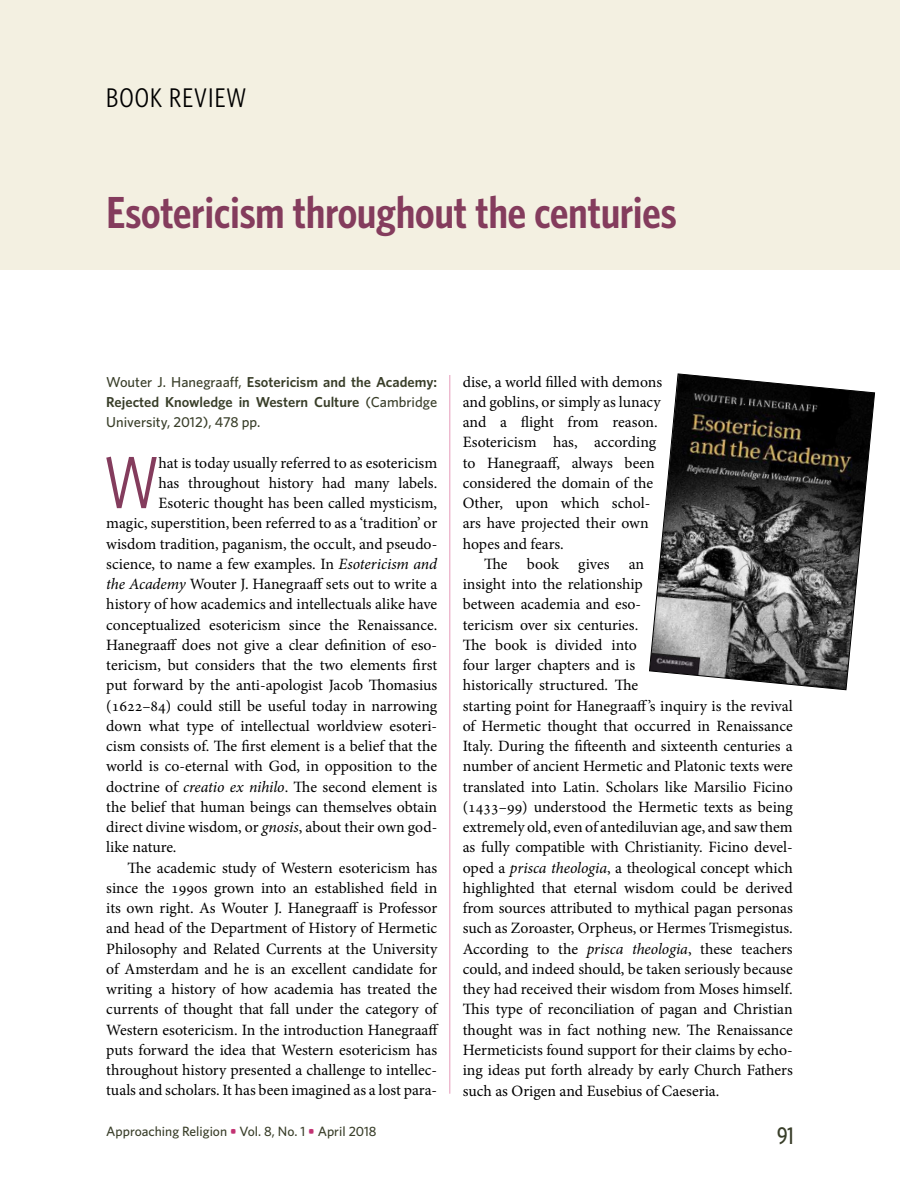
<style>
.page{position:relative;width:900px;height:1200px;background:#fff}
.page>*{position:absolute;margin:0;border:0;box-sizing:border-box;transform-origin:0 0}
.t1{font:73.95px "Whitney Condensed";color:#843c5d}
.t2{font:600 45px "Whitney Condensed";color:#843c5d}
.t3{font:27px "Whitney Condensed";letter-spacing:.04em;color:#000}
.t4{font:500 24px "Whitney Condensed";color:#393e29}
.t5{font:15.75px/20.2px "Minion Pro";color:#000}
.t6{font:600 14.4px/20.2px "Whitney";color:#393e29;text-align:justify}
.t7{font:500 13.5px "Whitney";color:#393e29}
.s1{font-weight:500}
.s2{font-style:italic}
.s3{font-weight:700;color:#c23272}
</style>
<div class="page">
<hr style="left:450px;top:375px;width:1px;height:719px;background:#e69cba">
<div style="left:0;top:0;width:900px;height:270px;background:#f3f0e1"></div>
<svg style="left:649px;top:374px;width:226px;height:316px"></svg>
<h3 class="t3" style="left:106px;top:81px;width:141px">BOOK REVIEW</h3>
<h2 class="t2" style="left:106px;top:184px;width:572px">Esotericism throughout the centuries</h2>
<p class="t6" style="left:106px;top:371px;width:332px"><span class="s1">Wouter J. Hanegraaff,</span> Esotericism and the Academy:<br>Rejected Knowledge in Western Culture <span class="s1">(Cambridge University, 2012), 478 pp.</span></p>
<h1 class="t1" style="left:104px;top:438px;width:55px">W</h1>
<p class="t5" style="left:158px;top:452px;width:280px">hat is today usually referred to as esotericism</p>
<p class="t5" style="left:158px;top:473px;width:280px">has throughout history had many labels.</p>
<p class="t5" style="left:158px;top:493px;width:280px">Esoteric thought has been called mysticism,</p>
<p class="t5" style="left:106px;top:513px;width:332px">magic, superstition, been referred to as a ‘tradition’ or</p>
<p class="t5" style="left:106px;top:533px;width:332px">wisdom tradition, paganism, the occult, and pseudo-</p>
<p class="t5" style="left:106px;top:554px;width:332px">science, to name a few examples. In <span class="s2">Esotericism and</span></p>
<p class="t5" style="left:106px;top:574px;width:332px"><span class="s2">the Academy</span> Wouter J. Hanegraaff sets out to write a</p>
<p class="t5" style="left:106px;top:594px;width:332px">history of how academics and intellectuals alike have</p>
<p class="t5" style="left:106px;top:614px;width:332px">conceptualized esotericism since the Renaissance.</p>
<p class="t5" style="left:106px;top:635px;width:332px">Hanegraaff does not give a clear definition of eso-</p>
<p class="t5" style="left:106px;top:655px;width:332px">tericism, but considers that the two elements first</p>
<p class="t5" style="left:106px;top:675px;width:332px">put forward by the anti-apologist Jacob Thomasius</p>
<p class="t5" style="left:106px;top:695px;width:332px">(1622–84) could still be useful today in narrowing</p>
<p class="t5" style="left:106px;top:716px;width:332px">down what type of intellectual worldview esoteri-</p>
<p class="t5" style="left:106px;top:736px;width:332px">cism consists of. The first element is a belief that the</p>
<p class="t5" style="left:106px;top:756px;width:332px">world is co-eternal with God, in opposition to the</p>
<p class="t5" style="left:106px;top:777px;width:332px">doctrine of <span class="s2">creatio ex nihilo</span>. The second element is</p>
<p class="t5" style="left:106px;top:797px;width:332px">the belief that human beings can themselves obtain</p>
<p class="t5" style="left:106px;top:817px;width:332px">direct divine wisdom, or <span class="s2">gnosis</span>, about their own god-</p>
<p class="t5" style="left:106px;top:837px;width:72px">like nature.</p>
<p class="t5" style="left:128px;top:858px;width:311px">The academic study of Western esotericism has</p>
<p class="t5" style="left:106px;top:878px;width:332px">since the 1990s grown into an established field in</p>
<p class="t5" style="left:106px;top:898px;width:332px">its own right. As Wouter J. Hanegraaff is Professor</p>
<p class="t5" style="left:106px;top:918px;width:332px">and head of the Department of History of Hermetic</p>
<p class="t5" style="left:106px;top:939px;width:332px">Philosophy and Related Currents at the University</p>
<p class="t5" style="left:106px;top:959px;width:332px">of Amsterdam and he is an excellent candidate for</p>
<p class="t5" style="left:106px;top:979px;width:332px">writing a history of how academia has treated the</p>
<p class="t5" style="left:106px;top:999px;width:332px">currents of thought that fall under the category of</p>
<p class="t5" style="left:106px;top:1020px;width:334px">Western esotericism. In the introduction Hanegraaff</p>
<p class="t5" style="left:106px;top:1040px;width:332px">puts forward the idea that Western esotericism has</p>
<p class="t5" style="left:106px;top:1060px;width:332px">throughout history presented a challenge to intellec-</p>
<p class="t5" style="left:106px;top:1080px;width:332px">tuals and scholars. It has been imagined as a lost para-</p>
<p class="t7" style="left:106px;top:1122px;width:272px">Approaching Religion <span class="s3">•</span> Vol. 8, No. 1 <span class="s3">•</span> April 2018</p>
<p class="t5" style="left:463px;top:372px;width:201px">dise, a world filled with demons and goblins, or simply as lunacy and a flight from reason.<br>Esotericism has, according to Hanegraaff, always been considered the domain of the<br>Other, upon which schol&shy;ars have projected their own hopes and fears.</p>
<p class="t5" style="left:463px;top:554px;width:332px;text-indent:21px">The book gives an<br>insight into the relationship<br>between academia and eso-<br>tericism over six centuries.<br>The book is divided into<br>four larger chapters and is<br>historically structured. The<br>starting point for Hanegraaff’s inquiry is the revival of Hermetic thought that occurred in Renaissance Italy. During the fifteenth and sixteenth centuries a number of ancient Hermetic and Platonic texts were translated into Latin. Scholars like Marsilio Ficino (1433–99) understood the Hermetic texts as being extremely old, even of antediluvian age, and saw them as fully compatible with Christianity. Ficino devel&shy;oped a <span class="s2">prisca theologia</span>, a theological concept which highlighted that eternal wisdom could be derived from sources attributed to mythical pagan personas such as Zoroaster, Orpheus, or Hermes Trismegistus.<br>According to the <span class="s2">prisca theologia</span>, these teachers could, and indeed should, be taken seriously because they had received their wisdom from Moses himself.<br>This type of reconciliation of pagan and Christian thought was in fact nothing new. The Renaissance Hermeticists found support for their claims by echo&shy;ing ideas put forth already by early Church Fathers such as Origen and Eusebius of Caeseria.</p>
<h3 class="t4" style="left:777px;top:1121px;width:18px">91</h3>
</div>
